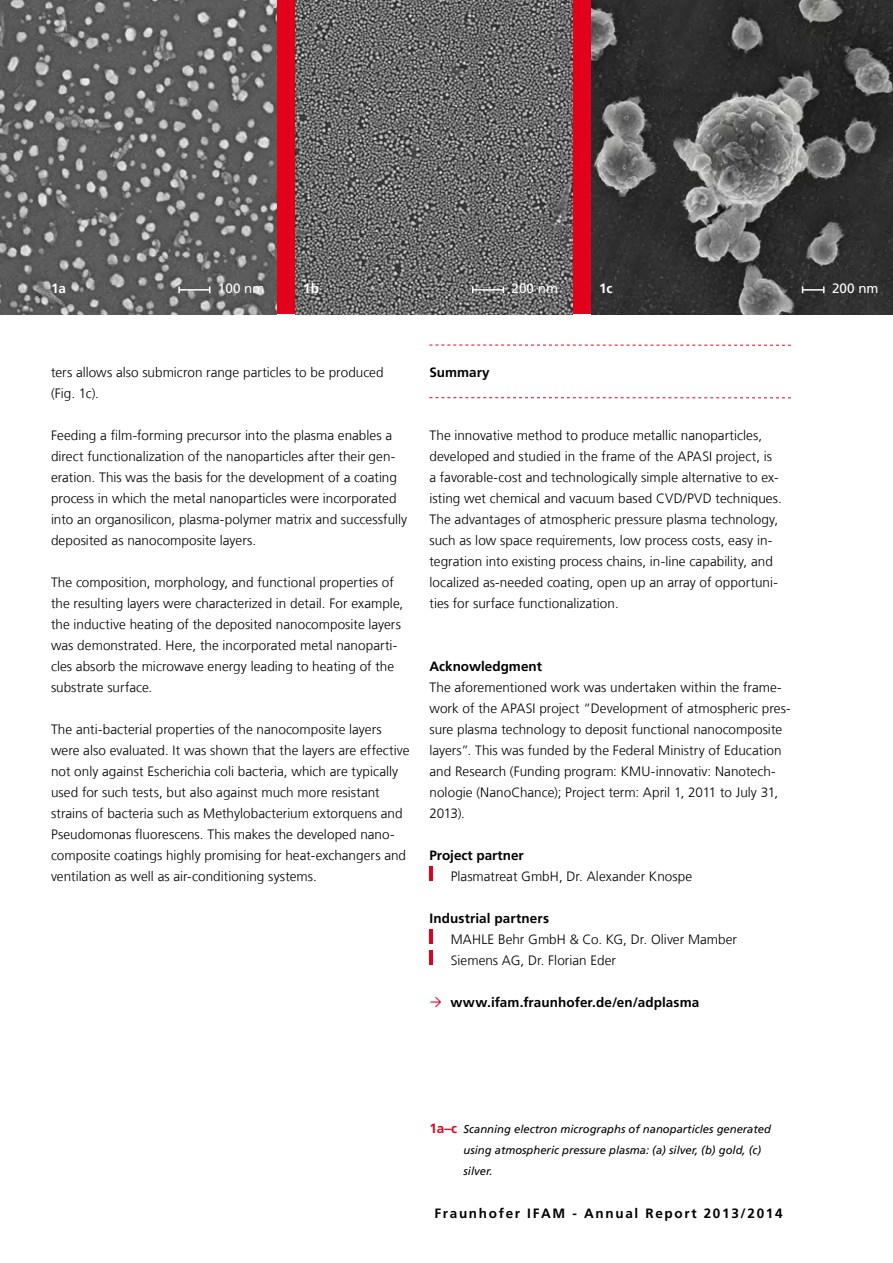
<style>
.page{position:relative;width:893px;height:1263px;background:#fff}
.page>*{position:absolute;margin:0;border:0;box-sizing:border-box;transform-origin:0 0}
.Textkörper-Einzug_3{font:300 13.5px/21px "Frutiger LT Com";letter-spacing:.005em;color:#000}
.Textkörper-Einzug_3-2{font:700 13.5px "Frutiger LT Com";letter-spacing:.01em;color:#000}
.Textkörper-Einzug_3-3{font:700 13.5px "Frutiger LT Com";letter-spacing:.125em;color:#000}
.t1{font:13.5px "Frutiger LT Com";color:#fff}
.t2{font:700 13.5px "Frutiger LT Com";color:#fff}
.t3{font:italic 11.25px/21px "Frutiger LT Com";color:#000}
.s1{font-weight:700;font-style:normal;font-size:13.5px;color:#e2001a}
</style>
<div class="page">
<div style="left:0;top:0;width:893px;height:314px;background:#e2001a"></div>
<img style="left:296px;top:0;width:276px;height:314px">
<img style="left:592px;top:0;width:301px;height:314px">
<img style="left:0;top:0;width:276px;height:314px">
<hr style="left:429px;top:866px;width:4px;height:15px;background:#e2001a">
<hr style="left:429px;top:929px;width:4px;height:15px;background:#e2001a">
<hr style="left:429px;top:950px;width:4px;height:15px;background:#e2001a">
<svg style="left:429px;top:345px;width:362px;height:1px"></svg>
<svg style="left:429px;top:397px;width:362px;height:1px"></svg>
<hr style="left:803px;top:289px;width:21px;height:2px;background:#fff">
<hr style="left:473px;top:289px;width:30px;height:2px;background:#fff">
<hr style="left:179px;top:289px;width:31px;height:2px;background:#fff">
<svg style="left:178px;top:286px;width:2px;height:7px"></svg>
<p class="t2" style="left:51px;top:281px;width:17px">1a</p>
<p class="t1" style="left:218px;top:281px;width:48px">100 nm</p>
<p class="t2" style="left:303px;top:281px;width:17px">1b</p>
<p class="t1" style="left:512px;top:281px;width:48px">200 nm</p>
<p class="t2" style="left:599px;top:281px;width:15px">1c</p>
<p class="t1" style="left:832px;top:281px;width:48px">200 nm</p>
<p class="Textkörper-Einzug_3" style="left:51px;top:362px;width:334px">ters allows also submicron range particles to be produced (Fig. 1c).</p>
<p class="Textkörper-Einzug_3" style="left:51px;top:425px;width:358px">Feeding a film-forming precursor into the plasma enables a direct functionalization of the nanoparticles after their gen&shy;eration. This was the basis for the development of a coating process in which the metal nanoparticles were incorporated into an organosilicon, plasma-polymer matrix and successfully deposited as nanocomposite layers.</p>
<p class="Textkörper-Einzug_3" style="left:51px;top:572px;width:354px">The composition, morphology, and functional properties of the resulting layers were characterized in detail. For example, the inductive heating of the deposited nanocomposite layers was demonstrated. Here, the incorporated metal nanoparti&shy;cles absorb the microwave energy leading to heating of the substrate surface.</p>
<p class="Textkörper-Einzug_3" style="left:51px;top:719px;width:360px">The anti-bacterial properties of the nanocomposite layers were also evaluated. It was shown that the layers are effective not only against Escherichia coli bacteria, which are typically used for such tests, but also against much more resistant strains of bacteria such as Methylobacterium extorquens and Pseudomonas fluorescens. This makes the developed nano&shy;composite coatings highly promising for heat-exchangers and ventilation as well as air-conditioning systems.</p>
<p class="Textkörper-Einzug_3-2" style="left:429px;top:365px;width:62px">Summary</p>
<p class="Textkörper-Einzug_3" style="left:429px;top:425px;width:354px">The innovative method to produce metallic nanoparticles, developed and studied in the frame of the APASI project, is a favorable-cost and technologically simple alternative to ex&shy;isting wet chemical and vacuum based CVD/PVD techniques.<br>The advantages of atmospheric pressure plasma technology, such as low space requirements, low process costs, easy in&shy;tegration into existing process chains, in-line capability, and localized as-needed coating, open up an array of opportuni&shy;ties for surface functionalization.</p>
<p class="Textkörper-Einzug_3-2" style="left:429px;top:659px;width:114px">Acknowledgment</p>
<p class="Textkörper-Einzug_3" style="left:429px;top:677px;width:363px">The aforementioned work was undertaken within the frame&shy;work of the APASI project “Development of atmospheric pres&shy;sure plasma technology to deposit functional nanocomposite layers”. This was funded by the Federal Ministry of Education and Research (Funding program: KMU-innovativ: Nanotech&shy;nologie (NanoChance); Project term: April 1, 2011 to July 31, 2013).</p>
<p class="Textkörper-Einzug_3-2" style="left:429px;top:848px;width:96px">Project partner</p>
<p class="Textkörper-Einzug_3" style="left:451px;top:866px;width:243px">Plasmatreat GmbH, Dr. Alexander Knospe</p>
<p class="Textkörper-Einzug_3-2" style="left:429px;top:911px;width:121px">Industrial partners</p>
<p class="Textkörper-Einzug_3" style="left:451px;top:929px;width:288px">MAHLE Behr GmbH &amp; Co. KG, Dr. Oliver Mamber</p>
<p class="Textkörper-Einzug_3" style="left:451px;top:950px;width:167px">Siemens AG, Dr. Florian Eder</p>
<p class="Textkörper-Einzug_3-2" style="left:450px;top:995px;width:250px">www.ifam.fraunhofer.de/en/adplasma</p>
<p class="t3" style="left:463px;top:1119px;width:309px;text-indent:-34px"><span class="s1">1a–c</span> Scanning electron micrographs of nanoparticles generated using atmospheric pressure plasma: (a) silver, (b) gold, (c) silver.</p>
<p class="Textkörper-Einzug_3-3" style="left:434px;top:1205px;width:350px">Fraunhofer IFAM - Annual Report 2013/2014</p>
</div>
